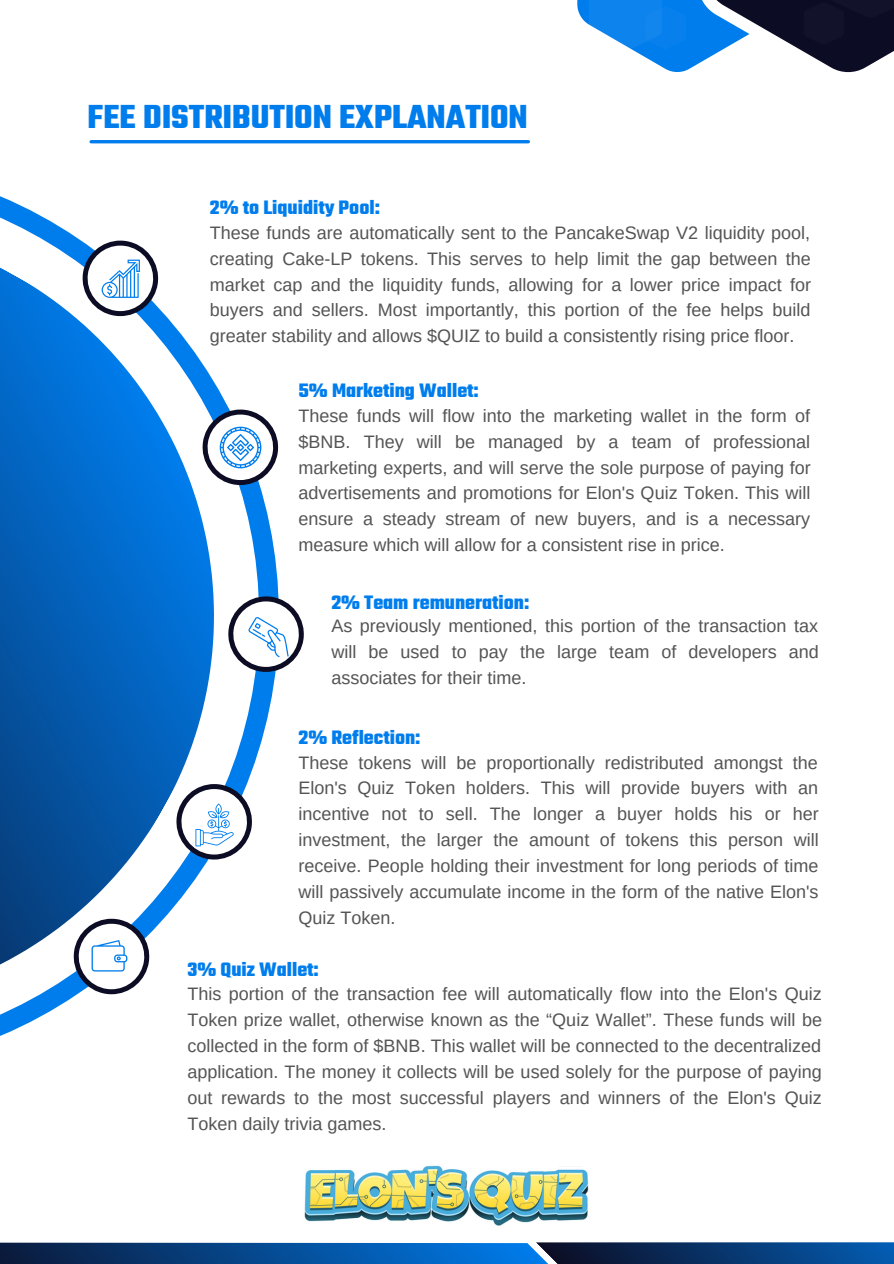
<style>
.page{position:relative;width:894px;height:1264px;background:#fff}
.page>*{position:absolute;margin:0;border:0;box-sizing:border-box;transform-origin:0 0}
.t1{font:700 36px "Teko";color:#007ded}
.t2{font:700 21px "Teko";color:#007ded}
.t3{font:18px/26px "Arimo";color:#545454;text-align:justify}
</style>
<div class="page">
<svg style="left:0;top:140px;width:355px;height:797px"></svg>
<hr style="left:91px;top:140px;width:437px;height:3px;background:#007ded">
<svg style="left:83px;top:241px;width:75px;height:75px"></svg>
<svg style="left:202px;top:409px;width:76px;height:76px"></svg>
<svg style="left:228px;top:596px;width:76px;height:76px"></svg>
<svg style="left:176px;top:784px;width:76px;height:75px"></svg>
<svg style="left:74px;top:918px;width:75px;height:19px"></svg>
<svg style="left:635px;top:1242px;width:258px;height:21px;background:#0a427f"></svg>
<svg style="left:0;top:937px;width:635px;height:326px"></svg>
<svg style="left:577px;top:0;width:316px;height:73px"></svg>
<img style="left:297px;top:1154px;width:300px;height:79px">
<p class="t1" style="left:88px;top:94px;width:441px">FEE DISTRIBUTION EXPLANATION</p>
<p class="t2" style="left:210px;top:194px;width:171px">2% to Liquidity Pool:</p>
<p class="t3" style="left:210px;top:219px;width:602px">These funds are automatically sent to the PancakeSwap V2 liquidity pool, creating Cake-LP tokens. This serves to help limit the gap between the market cap and the liquidity funds, allowing for a lower price impact for buyers and sellers. Most importantly, this portion of the fee helps build greater stability and allows $QUIZ to build a consistently rising price floor.</p>
<p class="t2" style="left:298px;top:377px;width:182px">5% Marketing Wallet:</p>
<p class="t3" style="left:298px;top:402px;width:514px">These funds will flow into the marketing wallet in the form of $BNB. They will be managed by a team of professional marketing experts, and will serve the sole purpose of paying for advertisements and promotions for Elon's Quiz Token. This will ensure a steady stream of new buyers, and is a necessary measure which will allow for a consistent rise in price.</p>
<p class="t2" style="left:331px;top:588px;width:199px">2% Team remuneration:</p>
<p class="t3" style="left:331px;top:613px;width:489px">As previously mentioned, this portion of the transaction tax will be used to pay the large team of developers and associates for their time.</p>
<p class="t2" style="left:298px;top:724px;width:124px">2% Reflection:</p>
<p class="t3" style="left:298px;top:749px;width:521px">These tokens will be proportionally redistributed amongst the Elon's Quiz Token holders. This will provide buyers with an incentive not to sell. The longer a buyer holds his or her investment, the larger the amount of tokens this person will receive. People holding their investment for long periods of time will passively accumulate income in the form of the native Elon's Quiz Token.</p>
<p class="t2" style="left:187px;top:955px;width:133px">3% Quiz Wallet:</p>
<p class="t3" style="left:187px;top:981px;width:636px">This portion of the transaction fee will automatically flow into the Elon's Quiz Token prize wallet, otherwise known as the “Quiz Wallet”. These funds will be collected in the form of $BNB. This wallet will be connected to the decentralized application. The money it collects will be used solely for the purpose of paying out rewards to the most successful players and winners of the Elon's Quiz Token daily trivia games.</p>
</div>
